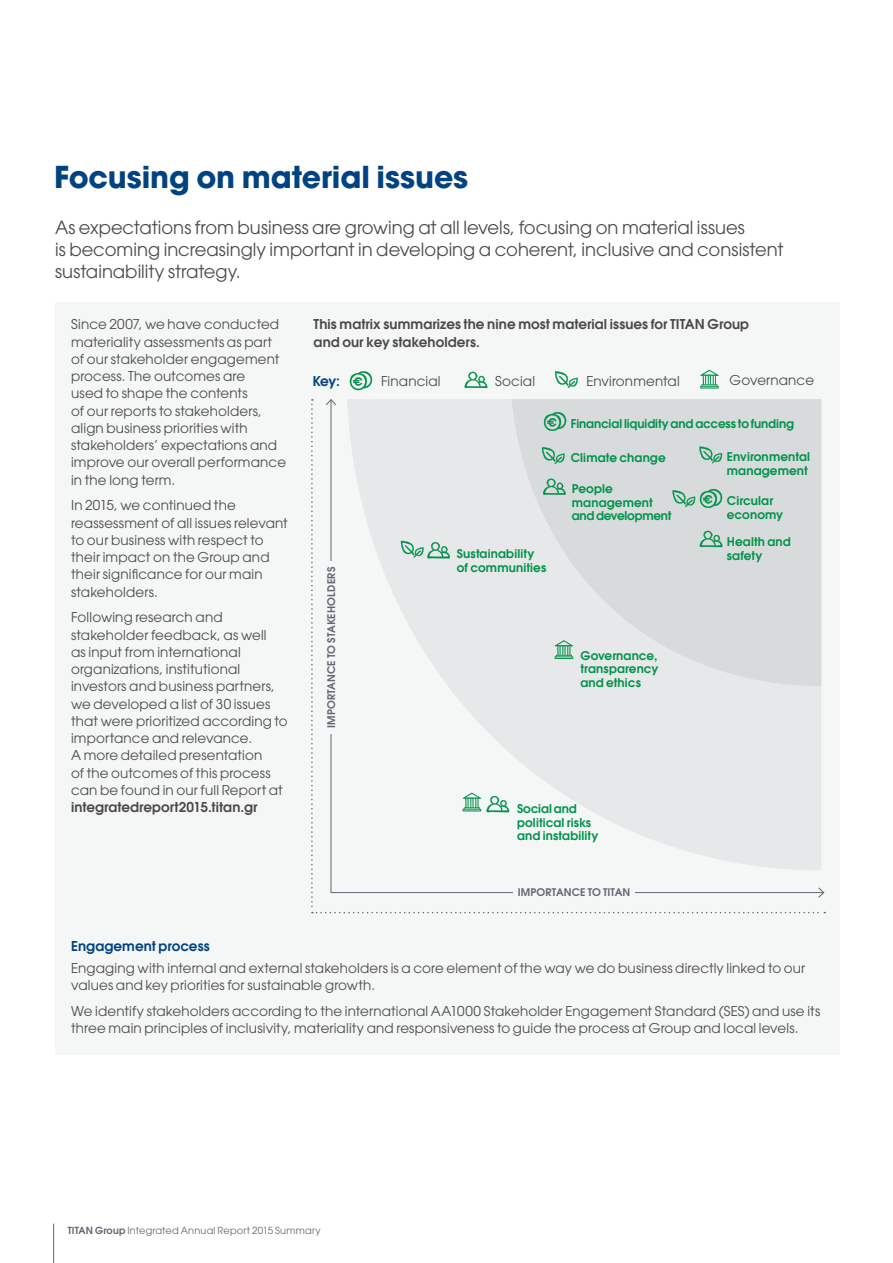
<style>
.page{position:relative;width:893px;height:1263px;background:#fff}
.page>*{position:absolute;margin:0;border:0;box-sizing:border-box;transform-origin:0 0}
.t1{font:700 30px "ITC Avant Garde Std";letter-spacing:-.005em;color:#004380}
.t2{font:18px/21.8px "ITC Avant Garde Std";color:#4a4a49}
.t3{font:13.5px/17.2px "ITC Avant Garde Std";letter-spacing:.01em;color:#4a4a49}
.t4{font:600 13.5px/17.2px "ITC Avant Garde Std";letter-spacing:.005em;color:#4a4a49}
.t5{font:600 13.5px "ITC Avant Garde Std";letter-spacing:.005em;color:#004380}
.t6{font:600 12px/13.5px "ITC Avant Garde Std";letter-spacing:.01em;color:#00934a}
.t7{font:600 12px "ITC Avant Garde Std";letter-spacing:-.01em;color:#00934a}
.t8{font:600 10.5px "ITC Avant Garde Std";letter-spacing:.015em;color:#616871}
.t9{font:9.75px "ITC Avant Garde Std";letter-spacing:.02em;color:#616871}
.s1{font-weight:600}
</style>
<div class="page">
<hr style="left:53px;top:1224px;width:1px;height:39px;background:#616871">
<div style="left:55px;top:302px;width:784px;height:752px;background:#f5f6f6"></div>
<svg style="left:350px;top:371px;width:22px;height:19px"></svg>
<svg style="left:465px;top:372px;width:22px;height:16px"></svg>
<svg style="left:555px;top:371px;width:23px;height:17px"></svg>
<svg style="left:700px;top:370px;width:19px;height:19px"></svg>
<svg style="left:311px;top:399px;width:514px;height:514px"></svg>
<h1 class="t1" style="left:54px;top:157px;width:416px">Focusing on material issues</h1>
<h2 class="t2" style="left:55px;top:217px;width:730px">As expectations from business are growing at all levels, focusing on material issues<br>is becoming increasingly important in developing a coherent, inclusive and consistent sustainability strategy.</h2>
<p class="t3" style="left:71px;top:316px;width:217px">Since 2007, we have conducted materiality assessments as part of our stakeholder engagement process. The outcomes are<br>used to shape the contents<br>of our reports to stakeholders, align business priorities with stakeholders’ expectations and improve our overall performance in the long term.</p>
<p class="t3" style="left:71px;top:497px;width:218px">In 2015, we continued the reassessment of all issues relevant to our business with respect to their impact on the Group and their significance for our main stakeholders.</p>
<p class="t3" style="left:71px;top:609px;width:218px">Following research and stakeholder feedback, as well<br>as input from international organizations, institutional investors and business partners, we developed a list of 30 issues that were prioritized according to importance and relevance.<br>A more detailed presentation<br>of the outcomes of this process can be found in our full Report at</p>
<p class="t4" style="left:71px;top:798px;width:188px">integratedreport2015.titan.gr</p>
<p class="t4" style="left:314px;top:315px;width:437px">This matrix summarizes the nine most material issues for TITAN Group and our key stakeholders.</p>
<p class="t5" style="left:312px;top:372px;width:29px">Key:</p>
<p class="t3" style="left:381px;top:372px;width:61px">Financial</p>
<p class="t3" style="left:495px;top:372px;width:41px">Social</p>
<p class="t3" style="left:586px;top:372px;width:95px">Environmental</p>
<p class="t3" style="left:730px;top:372px;width:86px">Governance</p>
<p class="t7" style="left:571px;top:416px;width:224px">Financial liquidity and access to funding</p>
<p class="t6" style="left:571px;top:451px;width:97px">Climate change</p>
<p class="t6" style="left:727px;top:450px;width:85px">Environmental management</p>
<p class="t8" style="left:324px;top:728px;width:163px;rotate:-90deg">IMPORTANCE TO STAKEHOLDERS</p>
<p class="t6" style="left:457px;top:547px;width:91px">Sustainability of communities</p>
<p class="t6" style="left:572px;top:482px;width:101px">People management and development</p>
<p class="t6" style="left:727px;top:494px;width:58px">Circular economy</p>
<p class="t6" style="left:727px;top:535px;width:65px">Health and safety</p>
<p class="t6" style="left:580px;top:648px;width:79px;text-align:justify">Governance, transparency and ethics</p>
<p class="t6" style="left:517px;top:802px;width:83px">Social and political risks and instability</p>
<p class="t8" style="left:518px;top:885px;width:114px">IMPORTANCE TO TITAN</p>
<p class="t5" style="left:71px;top:938px;width:140px">Engagement process</p>
<p class="t3" style="left:71px;top:959px;width:736px">Engaging with internal and external stakeholders is a core element of the way we do business directly linked to our values and key priorities for sustainable growth.</p>
<p class="t3" style="left:71px;top:1002px;width:751px">We identify stakeholders according to the international AA1000 Stakeholder Engagement Standard (SES) and use its three main principles of inclusivity, materiality and responsiveness to guide the process at Group and local levels.</p>
<p class="t9" style="left:68px;top:1224px;width:255px"><span class="s1">TITAN Group</span> Integrated Annual Report 2015 Summary</p>
</div>
